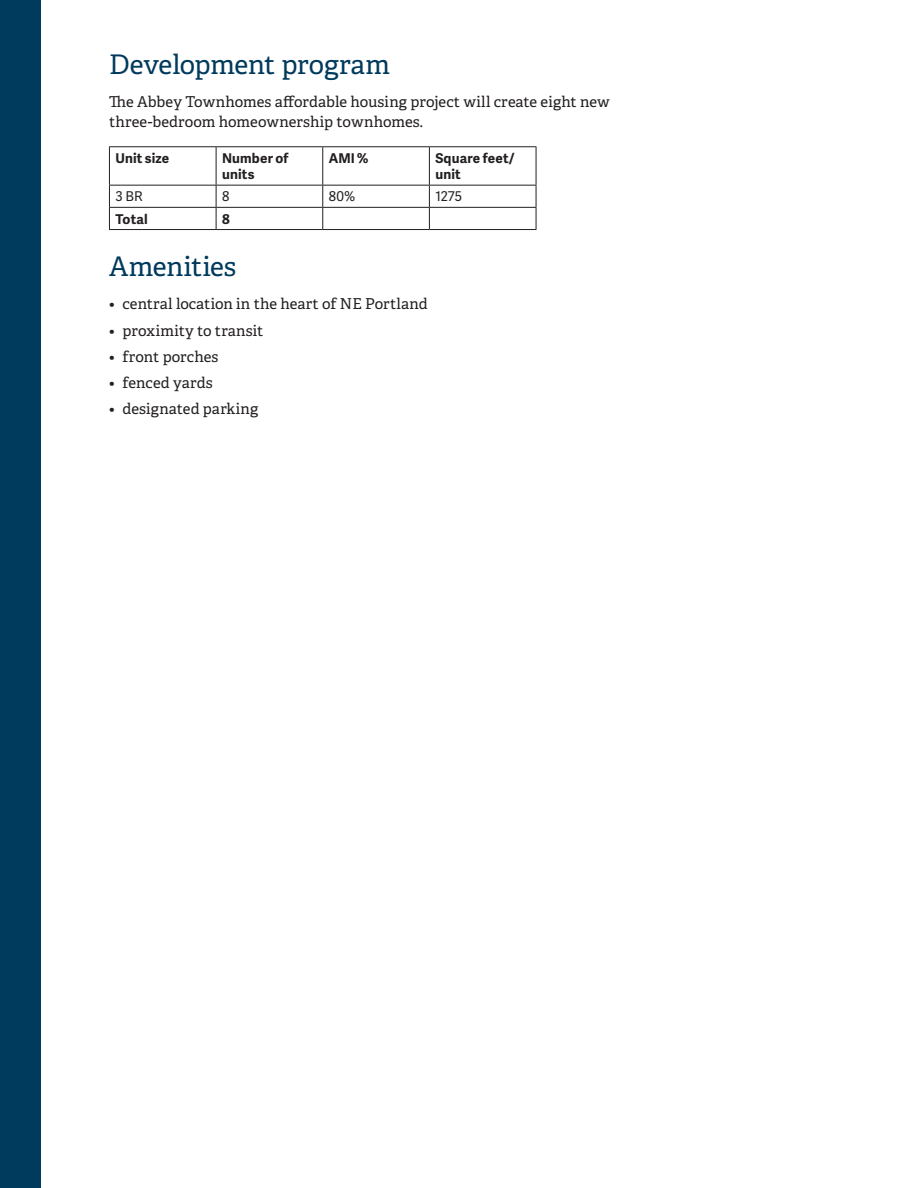
<style>
.page{position:relative;width:918px;height:1188px;background:#fff}
.page>*{position:absolute;margin:0;border:0;box-sizing:border-box;transform-origin:0 0}
.Title_18{font:27px "Adelle";letter-spacing:-.005em;color:#003a5d}
.Body_text_-_A{font:15px/19.5px "Adelle";letter-spacing:.005em;color:#231f20}
.Body_text_-_B_Sans{font:700 13.5px/16.2px "Adelle Sans";letter-spacing:.01em;color:#231f20}
.Body_text_-_B_Sans-2{font:13.5px "Adelle Sans";letter-spacing:.01em;color:#231f20}
</style>
<div class="page">
<hr style="left:109px;top:146px;width:107px;height:1px;background:#231f20">
<hr style="left:109px;top:147px;width:1px;height:38px;background:#231f20">
<hr style="left:216px;top:146px;width:107px;height:1px;background:#231f20">
<hr style="left:216px;top:147px;width:1px;height:38px;background:#231f20">
<hr style="left:323px;top:146px;width:106px;height:1px;background:#231f20">
<hr style="left:322px;top:147px;width:1px;height:38px;background:#231f20">
<hr style="left:429px;top:146px;width:107px;height:1px;background:#231f20">
<hr style="left:429px;top:147px;width:1px;height:38px;background:#231f20">
<hr style="left:536px;top:147px;width:1px;height:38px;background:#231f20">
<hr style="left:109px;top:185px;width:107px;height:1px;background:#231f20">
<hr style="left:216px;top:185px;width:107px;height:1px;background:#231f20">
<hr style="left:323px;top:185px;width:106px;height:1px;background:#231f20">
<hr style="left:429px;top:185px;width:107px;height:1px;background:#231f20">
<hr style="left:109px;top:207px;width:107px;height:1px;background:#231f20">
<svg style="left:109px;top:186px;width:1px;height:43px"></svg>
<hr style="left:216px;top:207px;width:107px;height:1px;background:#231f20">
<svg style="left:216px;top:186px;width:1px;height:43px"></svg>
<hr style="left:323px;top:207px;width:106px;height:1px;background:#231f20">
<svg style="left:322px;top:186px;width:1px;height:43px"></svg>
<hr style="left:429px;top:207px;width:107px;height:1px;background:#231f20">
<svg style="left:429px;top:186px;width:1px;height:43px"></svg>
<svg style="left:536px;top:186px;width:1px;height:43px"></svg>
<hr style="left:109px;top:229px;width:107px;height:1px;background:#231f20">
<hr style="left:216px;top:229px;width:107px;height:1px;background:#231f20">
<hr style="left:323px;top:229px;width:106px;height:1px;background:#231f20">
<hr style="left:429px;top:229px;width:107px;height:1px;background:#231f20">
<div style="left:0;top:0;width:40px;height:1188px;background:#003a5d"></div>
<p class="Title_18" style="left:109px;top:48px;width:282px">Development program</p>
<p class="Body_text_-_A" style="left:109px;top:93px;width:502px">The Abbey Townhomes affordable housing project will create eight new three-bedroom homeownership townhomes.</p>
<p class="Body_text_-_B_Sans" style="left:115px;top:149px;width:55px">Unit size</p>
<p class="Body_text_-_B_Sans" style="left:222px;top:149px;width:68px">Number of units</p>
<p class="Body_text_-_B_Sans" style="left:329px;top:149px;width:41px">AMI %</p>
<p class="Body_text_-_B_Sans" style="left:435px;top:149px;width:81px">Square feet/ unit</p>
<p class="Body_text_-_B_Sans-2" style="left:115px;top:187px;width:29px">3 BR</p>
<p class="Body_text_-_B_Sans-2" style="left:222px;top:187px;width:9px">8</p>
<p class="Body_text_-_B_Sans-2" style="left:329px;top:187px;width:28px">80%</p>
<p class="Body_text_-_B_Sans-2" style="left:435px;top:187px;width:28px">1275</p>
<p class="Body_text_-_B_Sans" style="left:115px;top:210px;width:34px">Total</p>
<p class="Body_text_-_B_Sans" style="left:222px;top:210px;width:9px">8</p>
<p class="Title_18" style="left:109px;top:250px;width:129px">Amenities</p>
<p class="Body_text_-_A" style="left:109px;top:295px;width:320px">• central location in the heart of NE Portland</p>
<p class="Body_text_-_A" style="left:109px;top:321px;width:156px">• proximity to transit</p>
<p class="Body_text_-_A" style="left:109px;top:347px;width:111px">• front porches</p>
<p class="Body_text_-_A" style="left:109px;top:373px;width:105px">• fenced yards</p>
<p class="Body_text_-_A" style="left:109px;top:400px;width:151px">• designated parking</p>
</div>
